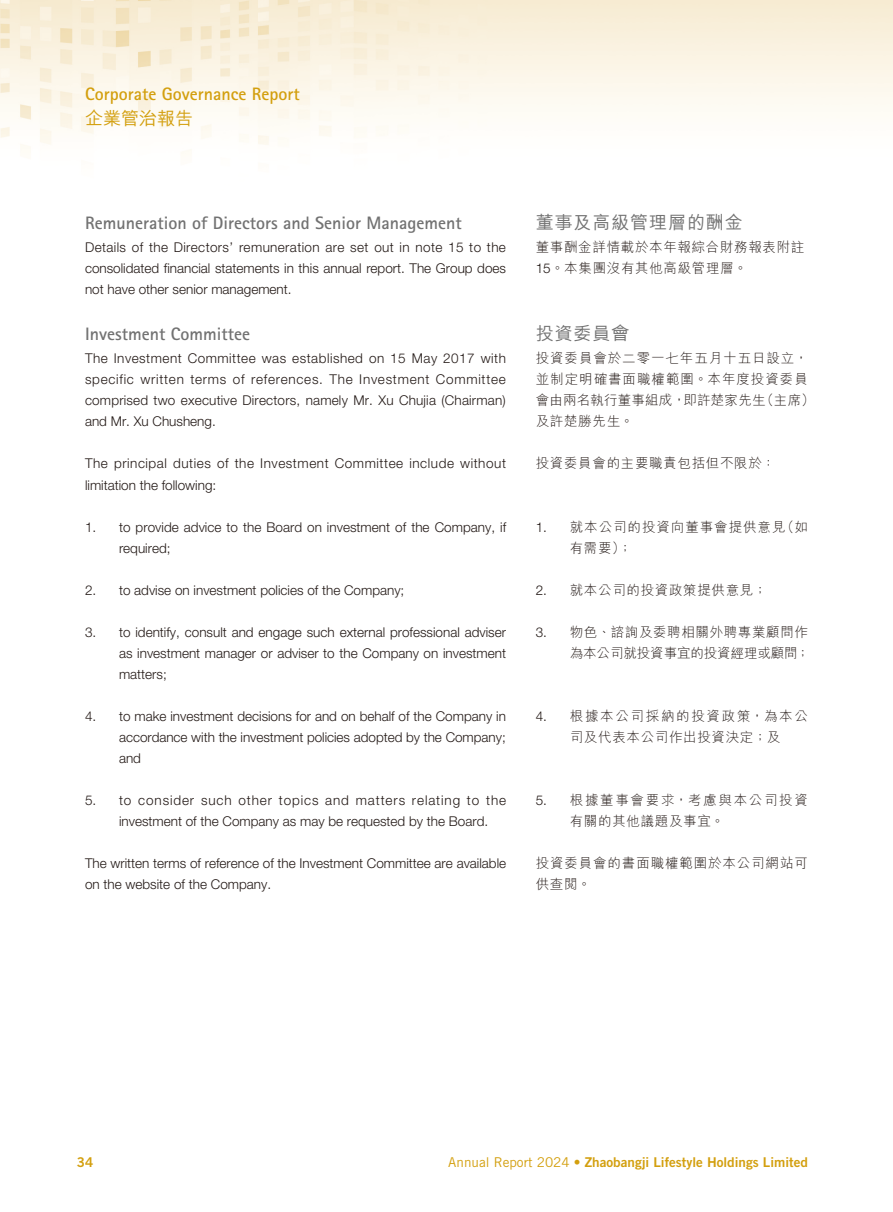
<style>
.page{position:relative;width:893px;height:1212px;background:#fff}
.page>*{position:absolute;margin:0;border:0;box-sizing:border-box;transform-origin:0 0}
.t1{font:700 18px "Rotis Sans Serif Std";color:#727272}
.t2{font:700 18px "Rotis Sans Serif Std";color:#d39f0e}
.t3{font:500 18px "M Hei HK";letter-spacing:.05em;color:#727272}
.t4{font:500 18px "M Hei HK";color:#d39f0e}
.t5{font:300 13.5px/21px "Helvetica Neue LT Std";color:#231916;text-align:justify}
.t6{font:300 13.5px/21px "Helvetica Neue LT Std";letter-spacing:.065em;color:#231916}
.t7{font:300 13.5px/21px "M Hei HK";letter-spacing:.05em;color:#231916}
.t8{font:300 13.5px/21px "M Hei HK";letter-spacing:.07em;color:#231916}
.t9{font:300 13.5px/21px "Helvetica Neue LT Std";letter-spacing:.04em;color:#231916}
.t10{font:300 13.5px/21px "M Hei HK";letter-spacing:.125em;color:#231916;text-align:center}
.t11{font:13.5px "Trade Gothic LT Std Bd 2";color:#d39f0e}
.t12{font:300 13.5px/21px "M Hei HK";letter-spacing:-.005em;color:#231916;text-align:right}
.s1{font-family:"Helvetica Neue LT Std"}
.s2{font-family:"Trade Gothic LT Std"}
</style>
<div class="page">
<img style="left:0;top:0;width:893px;height:154px">
<h1 class="t2" style="left:85px;top:83px;width:216px">Corporate Governance Report</h1>
<h1 class="t4" style="left:85px;top:105px;width:109px">企業管治報告</h1>
<h1 class="t1" style="left:85px;top:211px;width:378px">Remuneration of Directors and Senior Management</h1>
<p class="t5" style="left:85px;top:236px;width:422px">Details of the Directors’ remuneration are set out in note 15 to the consolidated financial statements in this annual report. The Group does not have other senior management.</p>
<h1 class="t1" style="left:85px;top:323px;width:166px">Investment Committee</h1>
<p class="t5" style="left:85px;top:348px;width:422px">The Investment Committee was established on 15 May 2017 with specific written terms of references. The Investment Committee comprised two executive Directors, namely Mr. Xu Chujia (Chairman) and Mr. Xu Chusheng.</p>
<p class="t9" style="left:85px;top:453px;width:422px">The principal duties of the Investment Committee include without limitation the following:</p>
<p class="t5" style="left:119px;top:516px;width:389px;text-indent:-34px">1. to provide advice to the Board on investment of the Company, if required;</p>
<p class="t5" style="left:85px;top:579px;width:321px">2. to advise on investment policies of the Company;</p>
<p class="t5" style="left:119px;top:621px;width:388px;text-indent:-34px">3. to identify, consult and engage such external professional adviser as investment manager or adviser to the Company on investment matters;</p>
<p class="t5" style="left:119px;top:705px;width:388px;text-indent:-34px">4. to make investment decisions for and on behalf of the Company in accordance with the investment policies adopted by the Company; and</p>
<p class="t6" style="left:119px;top:789px;width:389px;text-indent:-34px">5. to consider such other topics and matters relating to the investment of the Company as may be requested by the Board.</p>
<p class="t5" style="left:85px;top:852px;width:423px">The written terms of reference of the Investment Committee are available on the website of the Company.</p>
<h1 class="t3" style="left:536px;top:209px;width:209px">董事及高級管理層的酬金</h1>
<p class="t7" style="left:536px;top:236px;width:270px">董事酬金詳情載於本年報綜合財務報表附註<br><span class="s1">15</span>。本集團沒有其他高級管理層。</p>
<h1 class="t3" style="left:536px;top:320px;width:95px">投資委員會</h1>
<p class="t8" style="left:536px;top:348px;width:280px">投資委員會於二零一七年五月十五日設立，並制定明確書面職權範圍。本年度投資委員會由兩名執行董事組成，即許楚家先生（主席）及許楚勝先生。</p>
<p class="t7" style="left:536px;top:453px;width:241px">投資委員會的主要職責包括但不限於：</p>
<p class="t8" style="left:570px;top:516px;width:240px;text-indent:-34px"><span class="s1">1.</span> 就本公司的投資向董事會提供意見（如有需要）；</p>
<p class="t7" style="left:536px;top:579px;width:233px"><span class="s1">2.</span> 就本公司的投資政策提供意見；</p>
<p class="t12" style="left:536px;top:621px;width:275px"><span class="s1">3.</span> 物色、諮詢及委聘相關外聘專業顧問作為本公司就投資事宜的投資經理或顧問；</p>
<p class="t10" style="left:536px;top:705px;width:274px"><span class="s1">4.</span> 根據本公司採納的投資政策，為本公司及代表本公司作出投資決定；及</p>
<p class="t10" style="left:570px;top:789px;width:240px;text-align:left;text-indent:-34px"><span class="s1">5.</span> 根據董事會要求，考慮與本公司投資有關的其他議題及事宜。</p>
<p class="t7" style="left:536px;top:852px;width:274px">投資委員會的書面職權範圍於本公司網站可供查閱。</p>
<p class="t11" style="left:77px;top:1154px;width:18px">34</p>
<p class="t11" style="left:448px;top:1154px;width:361px"><span class="s2">Annual Report 2024</span> • Zhaobangji Lifestyle Holdings Limited</p>
</div>
